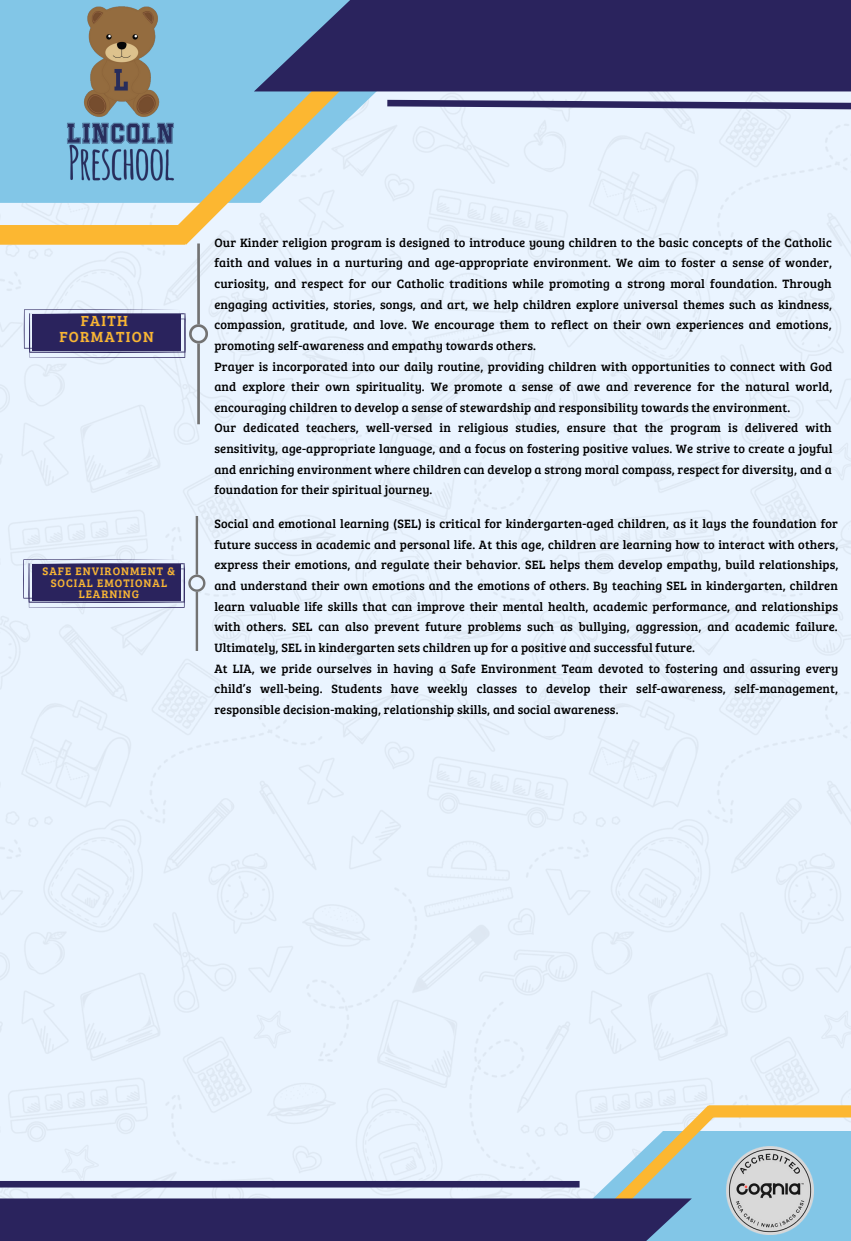
<style>
.page{position:relative;width:851px;height:1241px;background:#fff}
.page>*{position:absolute;margin:0;border:0;box-sizing:border-box;transform-origin:0 0}
.t1{font:15px "Bree Serif";letter-spacing:.09em;color:#fcb731}
.t2{font:12.5px/20.6px "Bree Serif";letter-spacing:.01em;color:#000;text-align:justify}
.t3{font:11.25px/11.2px "Bree Serif";letter-spacing:.09em;color:#fcb731;text-align:center}
</style>
<div class="page">
<div style="left:0;top:91px;width:850px;height:1107px;background:#eaf4ff"></div>
<div style="left:0;top:0;width:492px;height:203px;background:#82c6e7"></div>
<div style="left:522px;top:1130px;width:328px;height:110px;background:#82c6e7"></div>
<div style="left:0;top:225px;width:185px;height:20px;background:#fcb731"></div>
<div style="left:708px;top:1105px;width:142px;height:12px;background:#fcb731"></div>
<svg style="left:473px;top:96px;width:377px;height:17px"></svg>
<div style="left:0;top:1180px;width:579px;height:7px;background:#2a235d"></div>
<svg style="left:151px;top:91px;width:322px;height:174px"></svg>
<svg style="left:533px;top:1092px;width:196px;height:107px"></svg>
<div style="left:254px;top:0;width:596px;height:91px;background:#2a235d"></div>
<div style="left:0;top:1198px;width:691px;height:42px;background:#2a235d"></div>
<img style="left:67px;top:6px;width:116px;height:184px">
<svg style="left:24px;top:243px;width:184px;height:181px"></svg>
<svg style="left:23px;top:516px;width:182px;height:134px"></svg>
<img style="left:726px;top:1146px;width:87px;height:87px">
<p class="t1" style="left:81px;top:309px;width:49px">FAITH</p>
<p class="t1" style="left:59px;top:325px;width:96px">FORMATION</p>
<p class="t3" style="left:43px;top:565px;width:134px">SAFE ENVIRONMENT &amp;<br>SOCIAL EMOTIONAL<br>LEARNING</p>
<p class="t2" style="left:214px;top:231px;width:619px">Our Kinder religion program is designed to introduce young children to the basic concepts of the Catholic faith and values in a nurturing and age-appropriate environment. We aim to foster a sense of wonder, curiosity, and respect for our Catholic traditions while promoting a strong moral foundation. Through engaging activities, stories, songs, and art, we help children explore universal themes such as kindness, compassion, gratitude, and love. We encourage them to reflect on their own experiences and emotions, promoting self-awareness and empathy towards others.</p>
<p class="t2" style="left:214px;top:355px;width:619px">Prayer is incorporated into our daily routine, providing children with opportunities to connect with God and explore their own spirituality. We promote a sense of awe and reverence for the natural world, encouraging children to develop a sense of stewardship and responsibility towards the environment.</p>
<p class="t2" style="left:214px;top:417px;width:619px">Our dedicated teachers, well-versed in religious studies, ensure that the program is delivered with sensitivity, age-appropriate language, and a focus on fostering positive values. We strive to create a joyful and enriching environment where children can develop a strong moral compass, respect for diversity, and a foundation for their spiritual journey.</p>
<p class="t2" style="left:214px;top:513px;width:625px">Social and emotional learning (SEL) is critical for kindergarten-aged children, as it lays the foundation for future success in academic and personal life. At this age, children are learning how to interact with others, express their emotions, and regulate their behavior. SEL helps them develop empathy, build relationships, and understand their own emotions and the emotions of others. By teaching SEL in kindergarten, children learn valuable life skills that can improve their mental health, academic performance, and relationships with others. SEL can also prevent future problems such as bullying, aggression, and academic failure.<br>Ultimately, SEL in kindergarten sets children up for a positive and successful future.</p>
<p class="t2" style="left:214px;top:657px;width:625px">At LIA, we pride ourselves in having a Safe Environment Team devoted to fostering and assuring every child’s well-being. Students have weekly classes to develop their self-awareness, self-management, responsible decision-making, relationship skills, and social awareness.</p>
</div>
